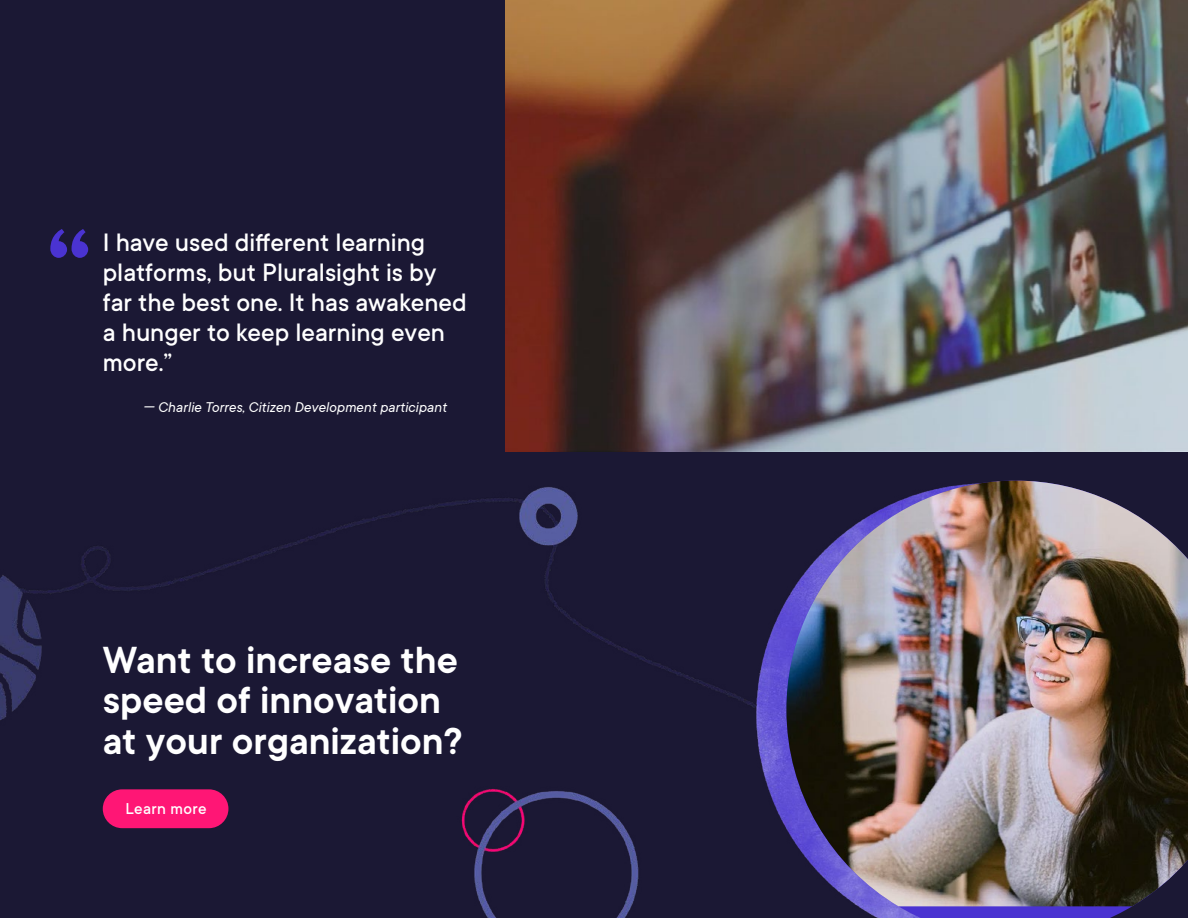
<style>
.page{position:relative;width:1188px;height:918px;background:#fff}
.page>*{position:absolute;margin:0;border:0;box-sizing:border-box;transform-origin:0 0}
.t1{font:600 111px "PSTT Commons";color:#4a33d1}
.t2{font:600 36px/40.5px "PSTT Commons";color:#fff}
.t3{font:500 24px/30px "PSTT Commons";color:#fff}
.t4{font:500 15px "PSTT Commons";letter-spacing:.025em;color:#fff}
.t5{font:italic 13.5px "PSTT Commons";color:#fff}
</style>
<div class="page">
<img style="left:0;top:0;width:1188px;height:918px">
<h1 class="t1" style="left:46px;top:190px;width:48px">“</h1>
<p class="t3" style="left:103px;top:227px;width:366px">I have used different learning platforms, but Pluralsight is by far the best one. It has awakened a hunger to keep learning even more.”</p>
<p class="t5" style="left:143px;top:397px;width:305px">— Charlie Torres, Citizen Development participant</p>
<h2 class="t2" style="left:103px;top:638px;width:361px">Want to increase the speed of innovation at your organization?</h2>
<p class="t4" style="left:125px;top:797px;width:83px">Learn more</p>
</div>
